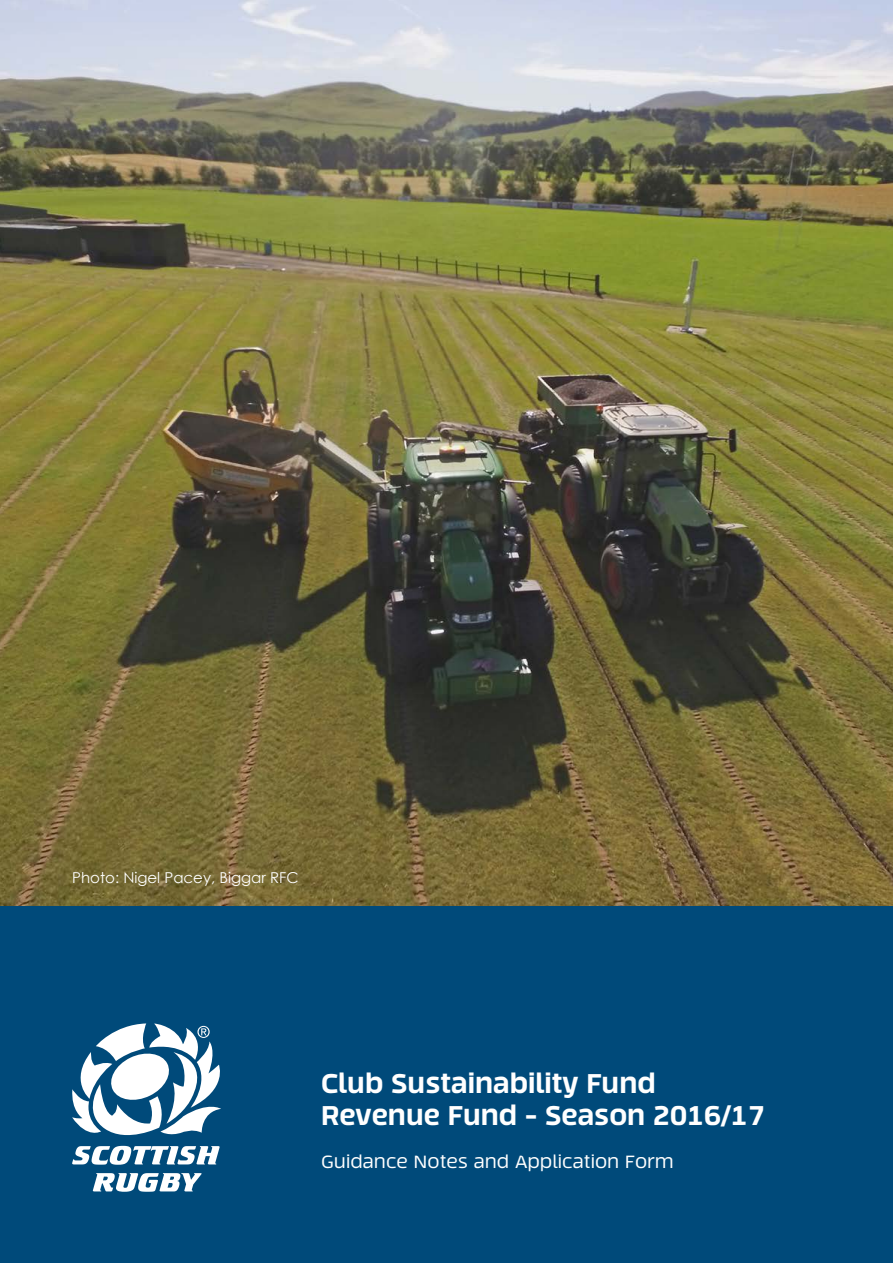
<style>
.page{position:relative;width:893px;height:1263px;background:#004a7a}
.page>*{position:absolute;margin:0;border:0;box-sizing:border-box;transform-origin:0 0}
.t1{font:800 27px/32.4px "Tecna";color:#fff}
.t2{font:18px "Tecna";color:#fff}
.t3{font:15px "Century Gothic";color:#fff}
</style>
<div class="page">
<svg style="left:72px;top:1023px;width:149px;height:142px"></svg>
<svg style="left:93px;top:1173px;width:109px;height:19px"></svg>
<img style="left:0;top:0;width:893px;height:906px">
<p class="t3" style="left:72px;top:867px;width:228px">Photo: Nigel Pacey, Biggar RFC</p>
<p class="t1" style="left:321px;top:1067px;width:445px">Club Sustainability Fund<br>Revenue Fund - Season 2016/17</p>
<p class="t2" style="left:321px;top:1150px;width:354px">Guidance Notes and Application Form</p>
</div>
